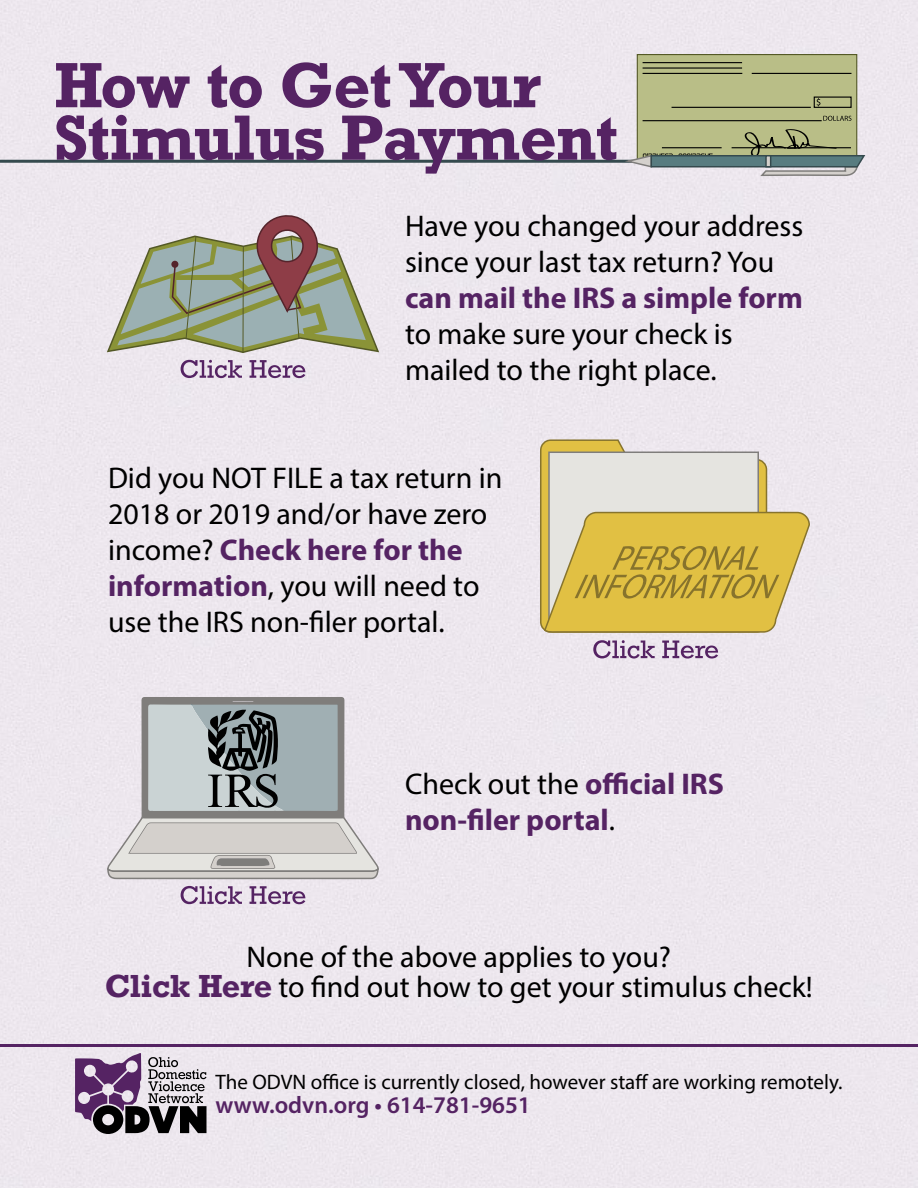
<style>
.page{position:relative;width:918px;height:1188px;background:#fff}
.page>*{position:absolute;margin:0;border:0;box-sizing:border-box;transform-origin:0 0}
.t1{font:700 60px/52.5px "Rockwell Nova";letter-spacing:-.02em;color:#552363}
.t2{font:30px/36px "Myriad Pro";color:#000}
.t3{font:700 30px/36px "Myriad Pro";color:#552363}
.t4{font:600 24px "Myriad Pro";color:#552363}
.t5{font:21px "Myriad Pro";color:#000}
.s1{font-weight:700;color:#552363}
.s2{font-weight:400;color:#000}
.s3{font-family:"Rockwell Nova";font-weight:700;color:#552363}
</style>
<div class="page">
<svg style="left:75px;top:1053px;width:132px;height:81px"></svg>
<hr style="left:0;top:1044px;width:918px;height:3px;background:#552363">
<hr style="left:0;top:160px;width:636px;height:3px;background:#354a4e">
<div style="left:637px;top:54px;width:220px;height:109px;background:#b9be87;border:1px solid #545926"></div>
<svg style="left:626px;top:62px;width:241px;height:114px"></svg>
<svg style="left:765px;top:155px;width:6px;height:12px"></svg>
<svg style="left:181px;top:886px;width:124px;height:18px"></svg>
<div style="left:141px;top:0;width:204px;height:704px;background:#ede7ee"></div>
<svg style="left:107px;top:704px;width:273px;height:176px"></svg>
<svg style="left:181px;top:360px;width:124px;height:18px"></svg>
<svg style="left:106px;top:212px;width:274px;height:142px"></svg>
<svg style="left:593px;top:640px;width:125px;height:19px"></svg>
<svg style="left:541px;top:440px;width:270px;height:193px"></svg>
<h1 class="t1" style="left:54px;top:58px;width:566px">How to Get Your<br>Stimulus Payment</h1>
<p class="t2" style="left:405px;top:208px;width:400px">Have you changed your address since your last tax return? You</p>
<p class="t3" style="left:405px;top:279px;width:399px">can mail the IRS a simple form</p>
<p class="t2" style="left:405px;top:316px;width:329px">to make sure your check is mailed to the right place.</p>
<p class="t2" style="left:108px;top:460px;width:396px">Did you NOT FILE a tax return in<br>2018 or 2019 and/or have zero income? <span class="s1">Check here for the information</span>, you will need to use the IRS non-filer portal.</p>
<p class="t3" style="left:405px;top:765px;width:320px"><span class="s2">Check out the</span> official IRS non-filer portal<span class="s2">.</span></p>
<p class="t2" style="left:105px;top:941px;width:710px;line-height:30px;text-align:center">None of the above applies to you?<br><span class="s3">Click Here</span> to find out how to get your stimulus check!</p>
<p class="t5" style="left:215px;top:1069px;width:629px">The ODVN office is currently closed, however staff are working remotely.</p>
<p class="t4" style="left:215px;top:1090px;width:317px">www.odvn.org • 614-781-9651</p>
</div>
